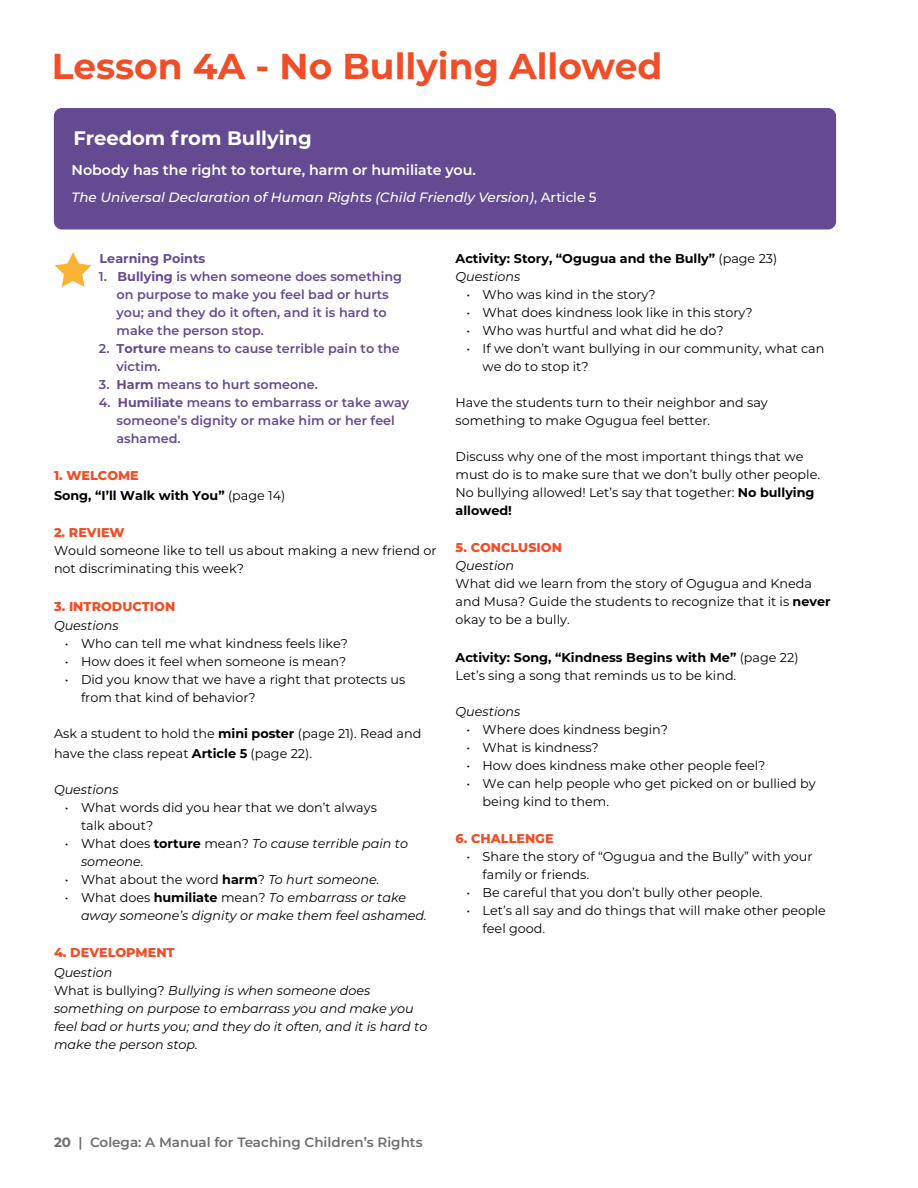
<style>
.page{position:relative;width:918px;height:1188px;background:#fff}
.page>*{position:absolute;margin:0;border:0;box-sizing:border-box;transform-origin:0 0}
.t1{font:700 36px "Montserrat";color:#f04e28}
.t2{font:700 19.5px "Montserrat";color:#fff}
.t3{font:600 14.25px "Montserrat";color:#fff}
.t4{font:italic 500 13.5px "Montserrat";color:#fff}
.t5{font:600 13.5px "Montserrat";color:#6d6e71}
.t6{font:12.75px/18px "Montserrat";color:#000}
.t7{font:italic 12.75px/18px "Montserrat";color:#000}
.t8{font:600 12.75px/18px "Montserrat";color:#644b91}
.t9{font:700 12.75px/19.5px "Montserrat";color:#000}
.t10{font:800 12.75px "Montserrat";color:#f04e28}
.t11{font:700 12.75px "Montserrat";color:#644b91}
.s1{font-style:normal}
.s2{font-weight:700}
.s3{font-weight:800;color:#f04e28}
.s4{font-weight:400}
.s5{font-weight:700;font-style:normal}
.s6{font-style:italic}
.s7{font-weight:400;font-style:italic}
</style>
<div class="page">
<svg style="left:55px;top:252px;width:37px;height:35px"></svg>
<div style="left:54px;top:108px;width:782px;height:122px;background:#644b91;border-radius:8px"></div>
<h1 class="t1" style="left:52px;top:41px;width:612px">Lesson 4A - No Bullying Allowed</h1>
<h2 class="t2" style="left:74px;top:124px;width:240px">Freedom from Bullying</h2>
<p class="t3" style="left:71px;top:160px;width:406px">Nobody has the right to torture, harm or humiliate you.</p>
<p class="t4" style="left:71px;top:188px;width:527px">The Universal Declaration of Human Rights (Child Friendly Version)<span class="s1">, Article 5</span></p>
<p class="t11" style="left:100px;top:249px;width:107px">Learning Points</p>
<p class="t8" style="left:117px;top:267px;width:287px;text-indent:-18px">1. <span class="s2">Bullying</span> is when someone does something on purpose to make you feel bad or hurts you; and they do it often, and it is hard to make the person stop.</p>
<p class="t8" style="left:117px;top:339px;width:285px;text-indent:-18px">2. <span class="s2">Torture</span> means to cause terrible pain to the victim.</p>
<p class="t8" style="left:99px;top:375px;width:221px">3. <span class="s2">Harm</span> means to hurt someone.</p>
<p class="t8" style="left:117px;top:393px;width:294px;text-indent:-18px">4. <span class="s2">Humiliate</span> means to embarrass or take away someone’s dignity or make him or her feel ashamed.</p>
<p class="t9" style="left:54px;top:465px;width:233px"><span class="s3">1. WELCOME<br></span>Song, “I’ll Walk with You” <span class="s4">(page 14)</span></p>
<p class="t10" style="left:54px;top:523px;width:72px">2. REVIEW</p>
<p class="t6" style="left:54px;top:541px;width:384px">Would someone like to tell us about making a new friend or not discriminating this week?</p>
<p class="t10" style="left:54px;top:597px;width:123px">3. INTRODUCTION</p>
<p class="t7" style="left:54px;top:616px;width:66px">Questions</p>
<p class="t6" style="left:65px;top:634px;width:285px">• Who can tell me what kindness feels like?</p>
<p class="t6" style="left:65px;top:652px;width:283px">• How does it feel when someone is mean?</p>
<p class="t6" style="left:81px;top:670px;width:326px;text-indent:-16px">• Did you know that we have a right that protects us from that kind of behavior?</p>
<p class="t6" style="left:54px;top:724px;width:369px;line-height:19.5px">Ask a student to hold the <span class="s2">mini poster</span> (page 21). Read and have the class repeat <span class="s2">Article 5</span> (page 22).</p>
<p class="t7" style="left:54px;top:780px;width:66px">Questions</p>
<p class="t6" style="left:81px;top:798px;width:297px;text-indent:-16px">• What words did you hear that we don’t always talk about?</p>
<p class="t7" style="left:81px;top:834px;width:329px;text-indent:-16px"><span class="s1">• What does</span> <span class="s5">torture</span> <span class="s1">mean?</span> To cause terrible pain to someone.</p>
<p class="t6" style="left:65px;top:870px;width:316px">• What about the word <span class="s2">harm</span>? <span class="s6">To hurt someone.</span></p>
<p class="t7" style="left:81px;top:888px;width:347px;text-indent:-16px"><span class="s1">• What does</span> <span class="s5">humiliate</span> <span class="s1">mean?</span> To embarrass or take away someone’s dignity or make them feel ashamed.</p>
<p class="t10" style="left:54px;top:944px;width:122px">4. DEVELOPMENT</p>
<p class="t7" style="left:54px;top:963px;width:375px">Question<br><span class="s1">What is bullying?</span> Bullying is when someone does something on purpose to embarrass you and make you feel bad or hurts you; and they do it often, and it is hard to make the person stop.</p>
<p class="t9" style="left:456px;top:249px;width:323px;line-height:18px">Activity: Story, “Ogugua and the Bully” <span class="s4">(page 23)<br></span><span class="s7">Questions</span></p>
<p class="t6" style="left:466px;top:285px;width:191px">• Who was kind in the story?</p>
<p class="t6" style="left:466px;top:303px;width:288px">• What does kindness look like in this story?</p>
<p class="t6" style="left:466px;top:321px;width:259px">• Who was hurtful and what did he do?</p>
<p class="t6" style="left:483px;top:339px;width:343px;text-indent:-16px">• If we don’t want bullying in our community, what can we do to stop it?</p>
<p class="t6" style="left:456px;top:393px;width:314px">Have the students turn to their neighbor and say something to make Ogugua feel better.</p>
<p class="t6" style="left:456px;top:447px;width:366px">Discuss why one of the most important things that we must do is to make sure that we don’t bully other people.<br>No bullying allowed! Let’s say that together: <span class="s2">No bullying allowed!</span></p>
<p class="t10" style="left:456px;top:539px;width:108px">5. CONCLUSION</p>
<p class="t7" style="left:456px;top:556px;width:60px">Question</p>
<p class="t6" style="left:456px;top:574px;width:377px">What did we learn from the story of Ogugua and Kneda and Musa? Guide the students to recognize that it is <span class="s2">never </span>okay to be a bully.</p>
<p class="t6" style="left:456px;top:648px;width:344px"><span class="s2">Activity: Song, “Kindness Begins with Me”</span> (page 22)<br>Let’s sing a song that reminds us to be kind.</p>
<p class="t7" style="left:456px;top:702px;width:66px">Questions</p>
<p class="t6" style="left:466px;top:720px;width:203px">• Where does kindness begin?</p>
<p class="t6" style="left:466px;top:738px;width:134px">• What is kindness?</p>
<p class="t6" style="left:466px;top:756px;width:301px">• How does kindness make other people feel?</p>
<p class="t6" style="left:483px;top:774px;width:334px;text-indent:-16px">• We can help people who get picked on or bullied by being kind to them.</p>
<p class="t10" style="left:456px;top:830px;width:100px">6. CHALLENGE</p>
<p class="t6" style="left:483px;top:848px;width:331px;text-indent:-16px">• Share the story of “Ogugua and the Bully” with your family or friends.</p>
<p class="t6" style="left:466px;top:884px;width:298px">• Be careful that you don’t bully other people.</p>
<p class="t6" style="left:483px;top:902px;width:345px;text-indent:-16px">• Let’s all say and do things that will make other people feel good.</p>
<p class="t5" style="left:54px;top:1133px;width:370px"><span class="s2">20</span> | Colega: A Manual for Teaching Children’s Rights</p>
</div>
